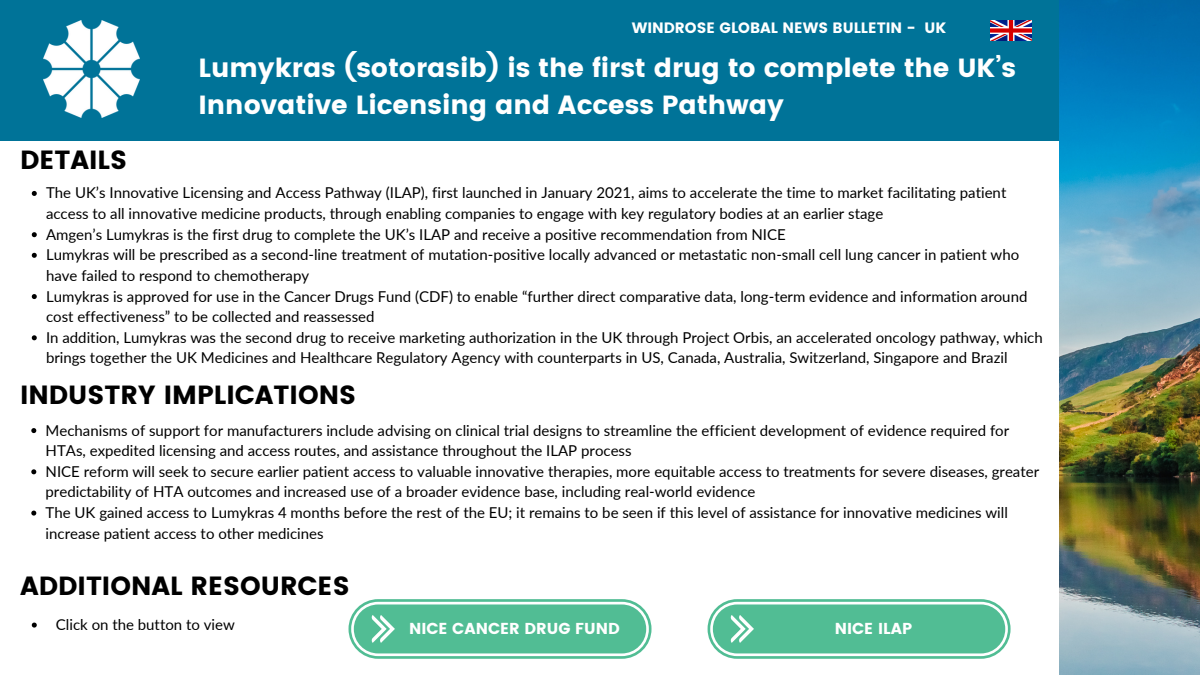
<style>
.page{position:relative;width:1200px;height:675px;background:#fff}
.page>*{position:absolute;margin:0;border:0;box-sizing:border-box;transform-origin:0 0}
.t1{font:26.2px/36.2px "Poppins";color:#fff}
.t2{font:26.2px "Poppins";color:#000}
.t3{font:15.8px "Poppins";color:#fff}
.t4{font:15px/20.6px "Lato";color:#000}
.t5{font:15px "Poppins";color:#fff}
</style>
<div class="page">
<div style="left:0;top:0;width:1200px;height:141px;background:#007398"></div>
<svg style="left:349px;top:599px;width:303px;height:60px;background:#6cc7a4"></svg>
<img style="left:43px;top:20px;width:97px;height:97px">
<img style="left:990px;top:20px;width:41px;height:21px">
<img style="left:1060px;top:0;width:140px;height:675px">
<svg style="left:32px;top:191px;width:5px;height:5px"></svg>
<svg style="left:32px;top:232px;width:5px;height:5px"></svg>
<svg style="left:32px;top:253px;width:5px;height:5px"></svg>
<svg style="left:32px;top:294px;width:5px;height:5px"></svg>
<svg style="left:32px;top:335px;width:5px;height:5px"></svg>
<svg style="left:31px;top:428px;width:5px;height:5px"></svg>
<svg style="left:31px;top:469px;width:5px;height:5px"></svg>
<svg style="left:31px;top:511px;width:5px;height:5px"></svg>
<svg style="left:32px;top:623px;width:5px;height:5px"></svg>
<svg style="left:708px;top:599px;width:303px;height:60px;background:#6cc7a4"></svg>
<p class="t2" style="left:20px;top:145px;width:109px">DETAILS</p>
<p class="t5" style="left:632px;top:19px;width:316px">WINDROSE GLOBAL NEWS BULLETIN - UK</p>
<p class="t1" style="left:199px;top:50px;width:819px">Lumykras (sotorasib) is the first drug to complete the UK’s<br>Innovative Licensing and Access Pathway</p>
<p class="t4" style="left:46px;top:182px;width:962px">The UK’s Innovative Licensing and Access Pathway (ILAP), first launched in January 2021, aims to accelerate the time to market facilitating patient access to all innovative medicine products, through enabling companies to engage with key regulatory bodies at an earlier stage</p>
<p class="t4" style="left:46px;top:224px;width:741px">Amgen’s Lumykras is the first drug to complete the UK’s ILAP and receive a positive recommendation from NICE</p>
<p class="t4" style="left:46px;top:244px;width:975px">Lumykras will be prescribed as a second-line treatment of mutation-positive locally advanced or metastatic non-small cell lung cancer in patient who have failed to respond to chemotherapy</p>
<p class="t4" style="left:46px;top:285px;width:983px">Lumykras is approved for use in the Cancer Drugs Fund (CDF) to enable “further direct comparative data, long-term evidence and information around cost effectiveness” to be collected and reassessed</p>
<p class="t4" style="left:46px;top:327px;width:998px">In addition, Lumykras was the second drug to receive marketing authorization in the UK through Project Orbis, an accelerated oncology pathway, which brings together the UK Medicines and Healthcare Regulatory Agency with counterparts in US, Canada, Australia, Switzerland, Singapore and Brazil</p>
<p class="t2" style="left:20px;top:380px;width:338px">INDUSTRY IMPLICATIONS</p>
<p class="t4" style="left:46px;top:419px;width:965px">Mechanisms of support for manufacturers include advising on clinical trial designs to streamline the efficient development of evidence required for<br>HTAs, expedited licensing and access routes, and assistance throughout the ILAP process</p>
<p class="t4" style="left:46px;top:461px;width:995px">NICE reform will seek to secure earlier patient access to valuable innovative therapies, more equitable access to treatments for severe diseases, greater predictability of HTA outcomes and increased use of a broader evidence base, including real-world evidence</p>
<p class="t4" style="left:46px;top:502px;width:964px">The UK gained access to Lumykras 4 months before the rest of the EU; it remains to be seen if this level of assistance for innovative medicines will increase patient access to other medicines</p>
<p class="t2" style="left:20px;top:571px;width:331px">ADDITIONAL RESOURCES</p>
<p class="t4" style="left:56px;top:614px;width:180px">Click on the button to view</p>
<p class="t3" style="left:409px;top:619px;width:212px">NICE CANCER DRUG FUND</p>
<p class="t3" style="left:835px;top:619px;width:79px">NICE ILAP</p>
</div>
